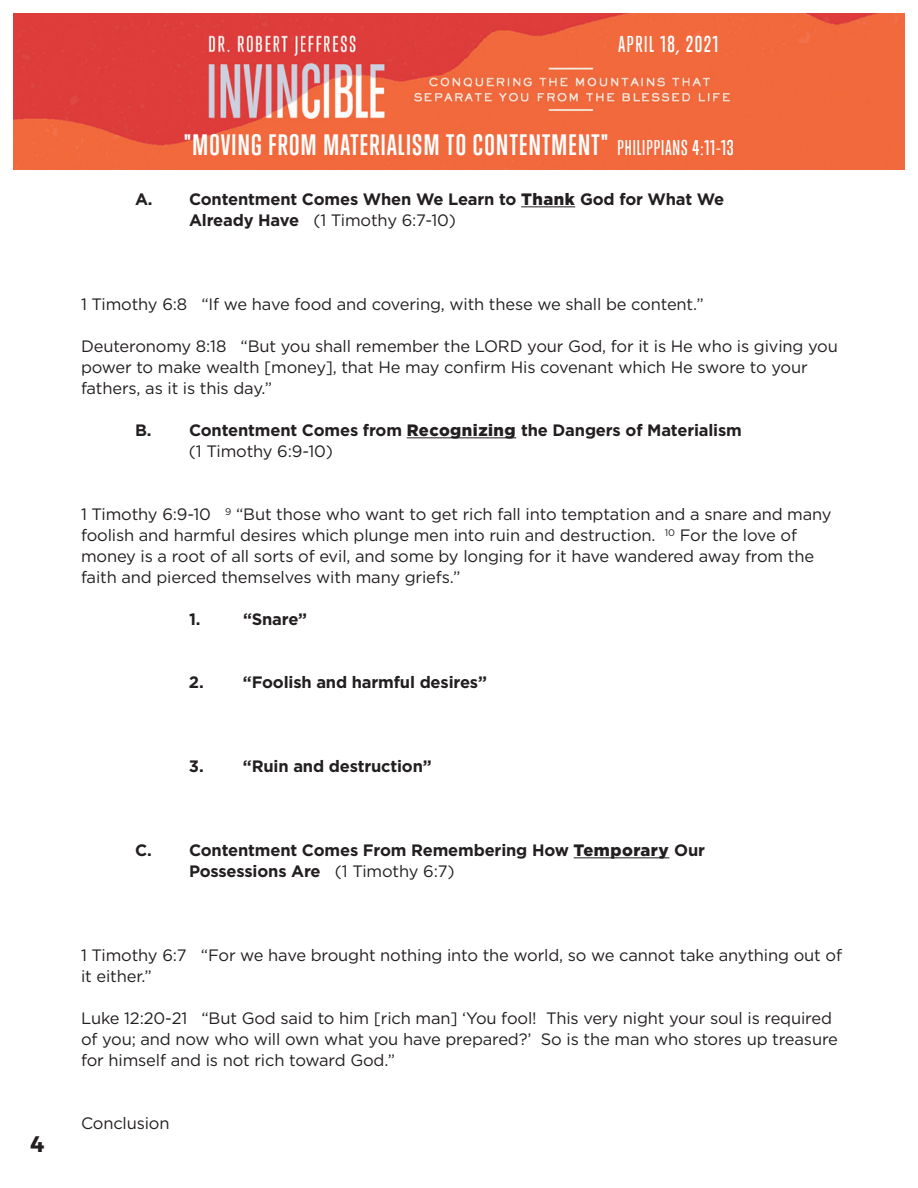
<style>
.page{position:relative;width:918px;height:1188px;background:#fff}
.page>*{position:absolute;margin:0;border:0;box-sizing:border-box;transform-origin:0 0}
.t1{font:700 27px "Trump Gothic East";letter-spacing:.05em;color:#fff}
.t2{font:700 22.5px "Montserrat";color:#231f20}
.t3{font:500 21px "Trump Gothic East";letter-spacing:.08em;color:#fff}
.t4{font:16.5px/21px "Gotham";letter-spacing:-.01em;color:#231f20}
.t5{font:700 16.5px "Gotham";letter-spacing:-.01em;color:#231f20}
.s1{font-weight:500;font-size:19.5px}
.s2{font-weight:900}
.s3{font-weight:700}
.s4{font-weight:400}
</style>
<div class="page">
<hr style="left:521px;top:206px;width:54px;height:1px;background:#231f20">
<hr style="left:407px;top:437px;width:109px;height:1px;background:#231f20">
<hr style="left:574px;top:857px;width:95px;height:1px;background:#231f20">
<img style="left:14px;top:14px;width:890px;height:156px">
<p class="t2" style="left:30px;top:1130px;width:16px">4</p>
<p class="t3" style="left:618px;top:31px;width:101px">APRIL 18, 2021</p>
<p class="t1" style="left:184px;top:128px;width:551px">"MOVING FROM MATERIALISM TO CONTENTMENT" <span class="s1">PHILIPPIANS 4:11-13</span></p>
<p class="t5" style="left:135px;top:188px;width:591px">A. Contentment Comes When We Learn to <span class="s2">Thank</span> God for What We</p>
<p class="t4" style="left:189px;top:210px;width:269px"><span class="s3">Already Have</span> (1 Timothy 6:7-10)</p>
<p class="t4" style="left:81px;top:294px;width:624px">1 Timothy 6:8 “If we have food and covering, with these we shall be content.”</p>
<p class="t4" style="left:81px;top:336px;width:758px">Deuteronomy 8:18 “But you shall remember the LORD your God, for it is He who is giving you power to make wealth [money], that He may confirm His covenant which He swore to your fathers, as it is this day.”</p>
<p class="t5" style="left:135px;top:419px;width:608px">B. Contentment Comes from <span class="s2">Recognizing</span> the Dangers of Materialism</p>
<p class="t4" style="left:189px;top:441px;width:146px">(1 Timothy 6:9-10)</p>
<p class="t4" style="left:81px;top:504px;width:752px">1 Timothy 6:9-10 <sup>9</sup> “But those who want to get rich fall into temptation and a snare and many foolish and harmful desires which plunge men into ruin and destruction. <sup>10</sup> For the love of money is a root of all sorts of evil, and some by longing for it have wandered away from the faith and pierced themselves with many griefs.”</p>
<p class="t5" style="left:189px;top:608px;width:13px">1.</p>
<p class="t5" style="left:243px;top:608px;width:66px">“Snare”</p>
<p class="t5" style="left:189px;top:671px;width:300px">2. “Foolish and harmful desires”</p>
<p class="t5" style="left:189px;top:755px;width:244px">3. “Ruin and destruction”</p>
<p class="t5" style="left:135px;top:839px;width:572px">C. Contentment Comes From Remembering How <span class="s2">Temporary</span> Our</p>
<p class="t5" style="left:189px;top:860px;width:267px">Possessions Are <span class="s4">(1 Timothy 6:7)</span></p>
<p class="t4" style="left:81px;top:945px;width:763px">1 Timothy 6:7 “For we have brought nothing into the world, so we cannot take anything out of it either.”</p>
<p class="t4" style="left:81px;top:1008px;width:758px">Luke 12:20-21 “But God said to him [rich man] ‘You fool! This very night your soul is required of you; and now who will own what you have prepared?’ So is the man who stores up treasure for himself and is not rich toward God.”</p>
<p class="t4" style="left:81px;top:1113px;width:90px">Conclusion</p>
</div>
